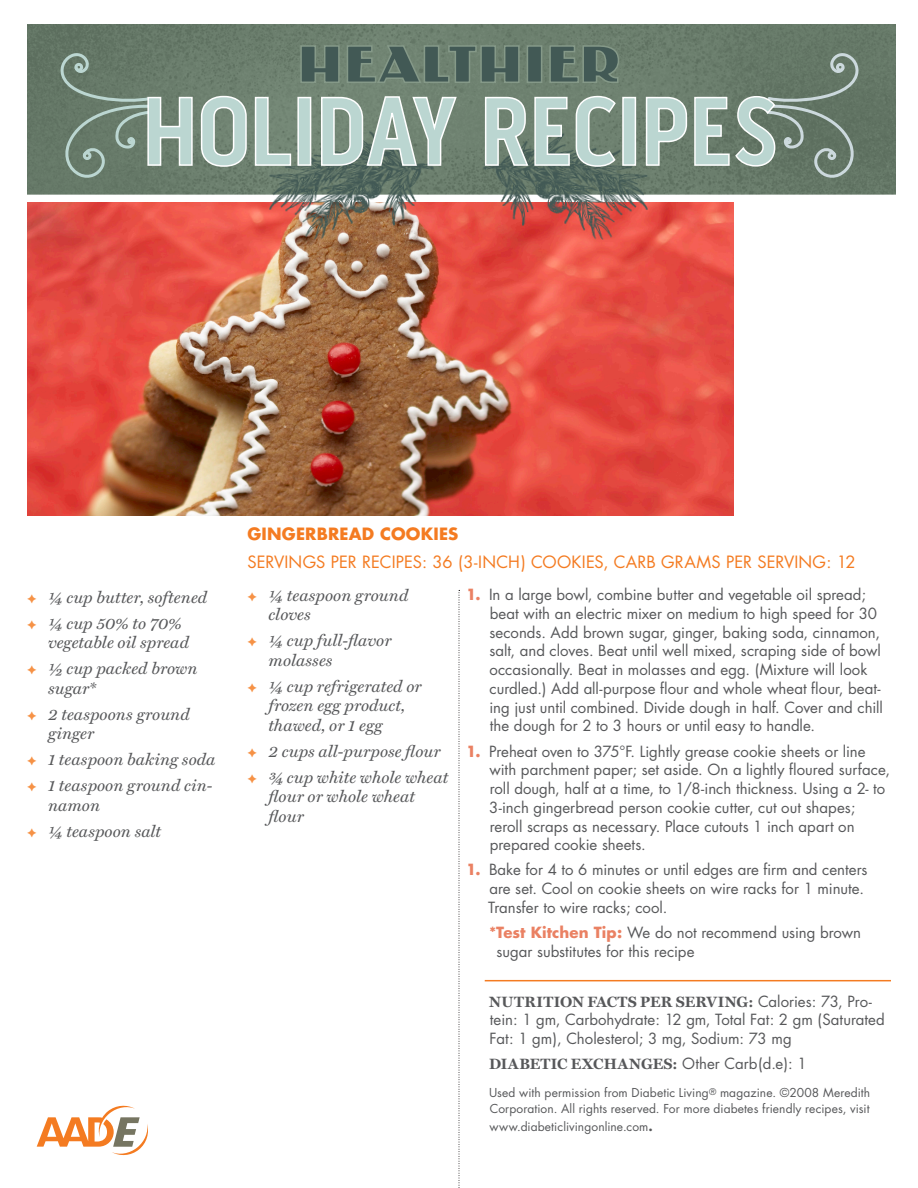
<style>
.page{position:relative;width:918px;height:1188px;background:#fff}
.page>*{position:absolute;margin:0;border:0;box-sizing:border-box;transform-origin:0 0}
.t1{font:700 99.3px "Pill Gothic 300 mg";letter-spacing:-.02em;color:#bbd6d1}
.t2{font:51.9px "PAG Bankas";letter-spacing:-.01em;color:#425955}
.recipe{font:italic 16.5px/19.5px "Miller Text";letter-spacing:.005em;color:#57585a}
.serving_size{font:16.5px "Futura";letter-spacing:.005em;color:#f47b21}
.Recipe_title{font:700 16.5px "Futura";letter-spacing:.01em;color:#f47b21}
.body_tips{font:15px/18.8px "Futura";color:#57585a}
.Nutrition_facts{font:15px/18.8px "Futura";color:#57585a}
.Nutrition_facts-2{font:700 15px "Miller Text";letter-spacing:.005em;color:#57585a}
.attribution{font:12px/16.5px "Futura";letter-spacing:.01em;color:#57585a}
.s1{color:#f69246}
.s2{font-weight:700;color:#ea8163}
.s3{font-family:"Miller Text";font-weight:700}
.s4{font-family:"Futura";font-weight:400}
.s5{font-size:9px}
.s6{font-family:"Miller Text";font-weight:700;font-size:15px}
</style>
<div class="page">
<hr style="left:485px;top:980px;width:406px;height:1px;background:#f47b21">
<svg style="left:459px;top:590px;width:1px;height:598px"></svg>
<img style="left:27px;top:202px;width:706px;height:313px">
<img style="left:27px;top:24px;width:869px;height:170px">
<img style="left:257px;top:114px;width:191px;height:134px">
<img style="left:467px;top:114px;width:191px;height:134px">
<svg style="left:300px;top:44px;width:40px;height:40px;background:#728674"></svg>
<svg style="left:346px;top:44px;width:174px;height:40px;background:#728674"></svg>
<div style="left:527px;top:45px;width:15px;height:38px;border:2px solid #859988"></div>
<svg style="left:549px;top:44px;width:71px;height:40px;background:#718473"></svg>
<svg style="left:60px;top:53px;width:133px;height:126px;background:#728576"></svg>
<svg style="left:200px;top:95px;width:48px;height:73px;background:#829283"></svg>
<svg style="left:254px;top:96px;width:38px;height:71px;background:#829383"></svg>
<div style="left:297px;top:97px;width:14px;height:69px;border:2px solid #fff"></div>
<svg style="left:320px;top:95px;width:138px;height:72px;background:#7e8f81"></svg>
<svg style="left:484px;top:95px;width:133px;height:73px;background:#7b8c7e"></svg>
<div style="left:622px;top:97px;width:14px;height:69px;border:2px solid #fff"></div>
<svg style="left:645px;top:53px;width:214px;height:126px;background:#718374"></svg>
<svg style="left:37px;top:1105px;width:111px;height:51px"></svg>
<p class="t2" style="left:297px;top:35px;width:326px">HEALTHIER</p>
<p class="t1" style="left:142px;top:73px;width:639px">HOLIDAY RECIPES</p>
<p class="recipe" style="left:27px;top:587px;width:182px"><span class="s1">✦</span> ¼ cup butter, softened</p>
<p class="recipe" style="left:48px;top:613px;width:143px;text-indent:-21px"><span class="s1">✦</span> ¼ cup 50% to 70% vegetable oil spread</p>
<p class="recipe" style="left:48px;top:659px;width:151px;text-indent:-21px"><span class="s1">✦</span> ½ cup packed brown sugar*</p>
<p class="recipe" style="left:48px;top:704px;width:143px;text-indent:-21px"><span class="s1">✦</span> 2 teaspoons ground ginger</p>
<p class="recipe" style="left:27px;top:750px;width:190px"><span class="s1">✦</span> 1 teaspoon baking soda</p>
<p class="recipe" style="left:48px;top:776px;width:166px;text-indent:-21px"><span class="s1">✦</span> 1 teaspoon ground cin&shy;namon</p>
<p class="recipe" style="left:27px;top:821px;width:136px"><span class="s1">✦</span> ¼ teaspoon salt</p>
<p class="Recipe_title" style="left:248px;top:523px;width:212px">GINGERBREAD COOKIES</p>
<p class="serving_size" style="left:248px;top:551px;width:610px">SERVINGS PER RECIPES: 36 (3-INCH) COOKIES, CARB GRAMS PER SERVING: 12</p>
<p class="recipe" style="left:268px;top:585px;width:141px;text-indent:-21px"><span class="s1">✦</span> ¼ teaspoon ground cloves</p>
<p class="recipe" style="left:268px;top:631px;width:125px;text-indent:-21px"><span class="s1">✦</span> ¼ cup full-flavor molasses</p>
<p class="recipe" style="left:268px;top:676px;width:155px;text-indent:-21px"><span class="s1">✦</span> ¼ cup refrigerated or frozen egg product, thawed, or 1 egg</p>
<p class="recipe" style="left:248px;top:741px;width:195px"><span class="s1">✦</span> 2 cups all-purpose flour</p>
<p class="recipe" style="left:268px;top:767px;width:181px;text-indent:-21px"><span class="s1">✦</span> ¾ cup white whole wheat flour or whole wheat flour</p>
<p class="body_tips" style="left:489px;top:585px;width:395px;text-indent:-23px"><span class="s2">1.</span> In a large bowl, combine butter and vegetable oil spread; beat with an electric mixer on medium to high speed for 30 seconds. Add brown sugar, ginger, baking soda, cinnamon, salt, and cloves. Beat until well mixed, scraping side of bowl occasionally. Beat in molasses and egg. (Mixture will look curdled.) Add all-purpose flour and whole wheat flour, beat&shy;ing just until combined. Divide dough in half. Cover and chill the dough for 2 to 3 hours or until easy to handle.</p>
<p class="body_tips" style="left:489px;top:742px;width:402px;text-indent:-23px"><span class="s2">1.</span> Preheat oven to 375°F. Lightly grease cookie sheets or line with parchment paper; set aside. On a lightly floured surface, roll dough, half at a time, to 1/8-inch thickness. Using a 2- to 3-inch gingerbread person cookie cutter, cut out shapes; reroll scraps as necessary. Place cutouts 1 inch apart on prepared cookie sheets.</p>
<p class="body_tips" style="left:488px;top:861px;width:381px;text-indent:-22px"><span class="s2">1.</span> Bake for 4 to 6 minutes or until edges are firm and centers are set. Cool on cookie sheets on wire racks for 1 minute.<br>Transfer to wire racks; cool.</p>
<p class="body_tips" style="left:496px;top:923px;width:366px;text-indent:-7px"><span class="s2">*Test Kitchen Tip:</span> We do not recommend using brown sugar substitutes for this recipe</p>
<p class="Nutrition_facts" style="left:489px;top:992px;width:397px"><span class="s3">NUTRITION FACTS PER SERVING:</span> Calories: 73, Pro&shy;tein: 1 gm, Carbohydrate: 12 gm, Total Fat: 2 gm (Saturated<br>Fat: 1 gm), Cholesterol; 3 mg, Sodium: 73 mg</p>
<p class="Nutrition_facts-2" style="left:489px;top:1055px;width:319px">DIABETIC EXCHANGES: <span class="s4">Other Carb(d.e): 1</span></p>
<p class="attribution" style="left:489px;top:1084px;width:383px">Used with permission from Diabetic Living<span class="s5">®</span> magazine. ©2008 Meredith<br>Corporation. All rights reserved. For more diabetes friendly recipes, visit</p>
<p class="attribution" style="left:490px;top:1119px;width:165px">www.diabeticlivingonline.com<span class="s6">.</span></p>
</div>
